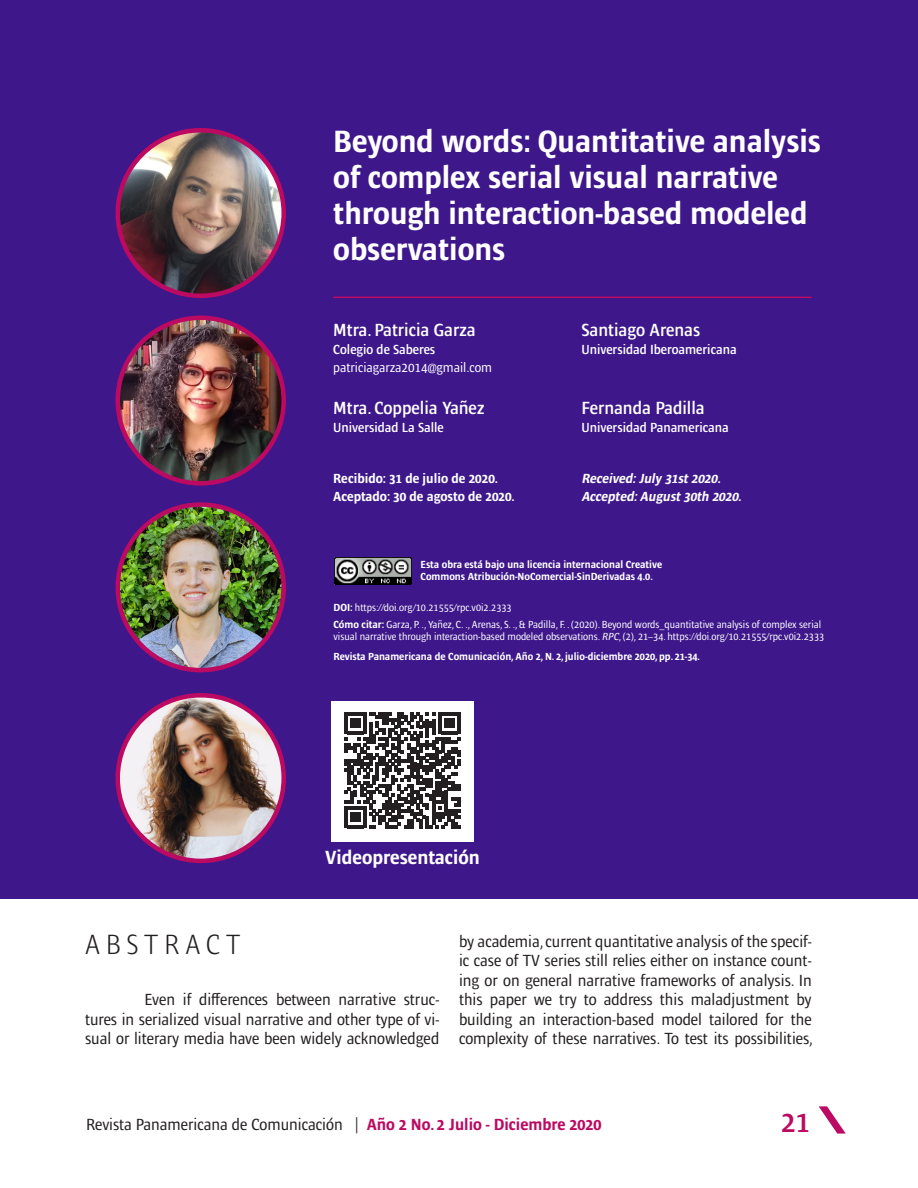
<style>
.page{position:relative;width:918px;height:1188px;background:#fff}
.page>*{position:absolute;margin:0;border:0;box-sizing:border-box;transform-origin:0 0}
.Título_artículo_blan{font:700 condensed 31.5px/36px "Ardoise Std";color:#fff}
.t1{font:600 condensed 30px "Ardoise Std";color:#bc0a62}
.Resumen{font:300 condensed 28.5px "Ardoise Std";letter-spacing:.195em;color:#231f20}
.Texto_interactivo{font:700 condensed 19.5px "Ardoise Std";color:#fff}
.Autor_interno{font:600 condensed 18px "Ardoise Std";color:#fff}
.Contenido_con_sangrí{font:condensed 16.5px/19.5px "Ardoise Std";color:#231f20;text-align:justify}
.Universidad{font:600 condensed 13.5px "Ardoise Std";color:#fff}
.Fechas{font:700 condensed 13.5px "Ardoise Std";color:#fff}
.Fechas-2{font:italic 700 condensed 13.5px "Ardoise Std";color:#fff}
.Correo_autor{font:condensed 13.5px "Ardoise Std";color:#fff}
.Cómo_citar{font:condensed 10.5px/12px "Ardoise Std";color:#fff}
.Cómo_citar-2{font:700 condensed 10.5px/12px "Ardoise Std";color:#fff}
.s1{font-weight:700}
.s2{font-style:italic}
.s3{font-weight:700;color:#bc0a62}
</style>
<div class="page">
<div style="left:0;top:0;width:918px;height:899px;background:#3e178b"></div>
<hr style="left:333px;top:297px;width:479px;height:1px;background:#bc0a62">
<img style="left:118px;top:130px;width:166px;height:166px;border-radius:83px">
<div style="left:115px;top:128px;width:171px;height:170px;border:4px solid #bc0a62;border-radius:50%"></div>
<img style="left:118px;top:318px;width:166px;height:165px;border-radius:83px">
<div style="left:115px;top:316px;width:171px;height:170px;border:4px solid #bc0a62;border-radius:50%"></div>
<img style="left:118px;top:505px;width:166px;height:165px;border-radius:83px">
<div style="left:115px;top:502px;width:171px;height:170px;border:4px solid #bc0a62;border-radius:50%"></div>
<img style="left:118px;top:695px;width:166px;height:166px;border-radius:83px">
<div style="left:115px;top:693px;width:171px;height:170px;border:4px solid #bc0a62;border-radius:50%"></div>
<div style="left:331px;top:701px;width:142px;height:140px;background:#fff"></div>
<svg style="left:344px;top:712px;width:116px;height:116px"></svg>
<img style="left:334px;top:558px;width:77px;height:27px">
<svg style="left:819px;top:1106px;width:27px;height:28px"></svg>
<p class="Título_artículo_blan" style="left:333px;top:123px;width:489px">Beyond words: Quantitative analysis of complex serial visual narrative through interaction-based modeled observations</p>
<p class="Autor_interno" style="left:333px;top:320px;width:144px">Mtra. Patricia Garza</p>
<p class="Universidad" style="left:333px;top:342px;width:104px">Colegio de Saberes</p>
<p class="Correo_autor" style="left:333px;top:360px;width:160px">patriciagarza2014@gmail.com</p>
<p class="Autor_interno" style="left:333px;top:398px;width:153px">Mtra. Coppelia Yañez</p>
<p class="Universidad" style="left:333px;top:420px;width:112px">Universidad La Salle</p>
<p class="Fechas" style="left:333px;top:471px;width:166px">Recibido: 31 de julio de 2020.</p>
<p class="Fechas" style="left:333px;top:489px;width:183px">Aceptado: 30 de agosto de 2020.</p>
<p class="Autor_interno" style="left:581px;top:320px;width:120px">Santiago Arenas</p>
<p class="Universidad" style="left:581px;top:342px;width:157px">Universidad Iberoamericana</p>
<p class="Autor_interno" style="left:581px;top:398px;width:125px">Fernanda Padilla</p>
<p class="Universidad" style="left:581px;top:420px;width:149px">Universidad Panamericana</p>
<p class="Fechas-2" style="left:581px;top:471px;width:143px">Received:July 31st2020.</p>
<p class="Fechas-2" style="left:581px;top:489px;width:164px">Accepted:August30th 2020.</p>
<p class="Cómo_citar-2" style="left:421px;top:559px;width:243px">Esta obra está bajo una licencia internacional Creative<br>Commons Atribución-NoComercial-SinDerivadas 4.0.</p>
<p class="Cómo_citar" style="left:334px;top:601px;width:180px"><span class="s1">DOI:</span> https://doi.org/10.21555/rpc.v0i2.2333</p>
<p class="Cómo_citar" style="left:334px;top:618px;width:492px"><span class="s1">Cómo citar:</span> Garza, P. ., Yañez, C. ., Arenas, S. ., &amp; Padilla, F. . (2020). Beyond words_quantitative analysis of complex serial visual narrative through interaction-based modeled observations. <span class="s2">RPC</span>, (2), 21–34. https://doi.org/10.21555/rpc.v0i2.2333</p>
<p class="Cómo_citar-2" style="left:334px;top:651px;width:368px">Revista Panamericana de Comunicación, Año 2, N. 2, julio-diciembre 2020, pp. 21-34.</p>
<p class="Texto_interactivo" style="left:325px;top:847px;width:156px">Videopresentación</p>
<p class="Resumen" style="left:85px;top:928px;width:157px">ABSTRACT</p>
<p class="Contenido_con_sangrí" style="left:85px;top:990px;width:356px;text-indent:60px">Even if differences between narrative struc&shy;tures in serialized visual narrative and other type of vi&shy;sual or literary media have been widely acknowledged</p>
<p class="Contenido_con_sangrí" style="left:459px;top:931px;width:356px">by academia, current quantitative analysis of the specif&shy;ic case of TV series still relies either on instance count&shy;ing or on general narrative frameworks of analysis. In this paper we try to address this maladjustment by building an interaction-based model tailored for the complexity of these narratives. To test its possibilities,</p>
<p class="Contenido_con_sangrí" style="left:86px;top:1115px;width:517px">Revista Panamericana de Comunicación | <span class="s3">Año 2 No. 2 Julio - Diciembre 2020</span></p>
<h2 class="t1" style="left:781px;top:1104px;width:30px">21</h2>
</div>
